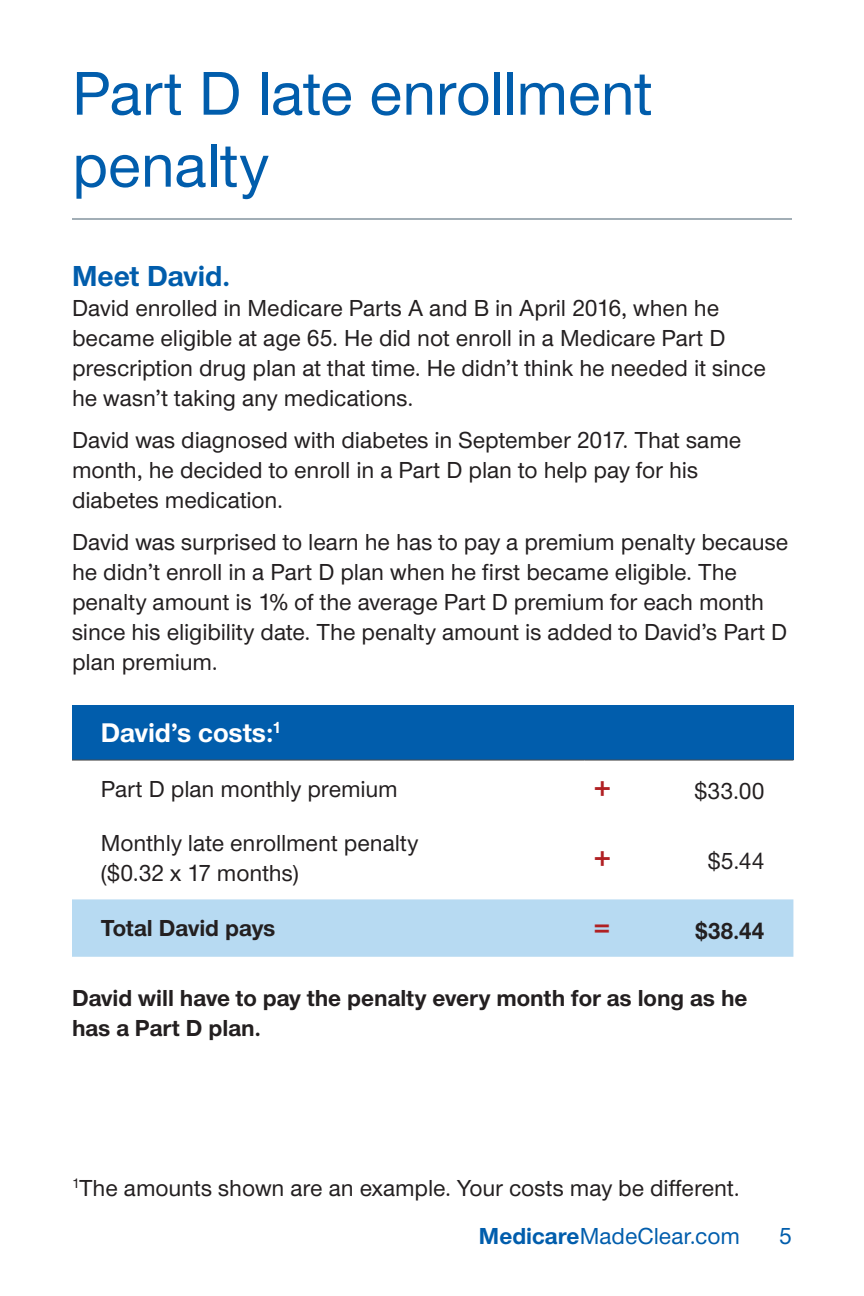
<style>
.page{position:relative;width:864px;height:1296px;background:#fff}
.page>*{position:absolute;margin:0;border:0;box-sizing:border-box;transform-origin:0 0}
.t1{font:500 64px/72px "UHC Sans";letter-spacing:-.01em;color:#015dac}
.t2{font:700 32px "UHC Sans";color:#b02023}
.t3{font:700 32px "UHC Sans";color:#b02023;scale:.95 1}
.t4{font:700 30px "UHC Sans";color:#015dac}
.t5{font:700 28px "UHC Sans";color:#fff}
.t6{font:500 24px/30px "UHC Sans";letter-spacing:-.005em;color:#231f20}
.t7{font:700 24px/30px "UHC Sans";color:#231f20}
.t8{font:500 24px "UHC Sans";color:#015dac}
.t9{font:700 24px "UHC Sans";color:#231f20;scale:.95 1}
.s1{font-weight:700}
</style>
<div class="page">
<hr style="left:72px;top:218px;width:720px;height:2px;background:#a2aeb6">
<div style="left:72px;top:705px;width:721px;height:55px;background:#015dac"></div>
<div style="left:72px;top:899px;width:721px;height:58px;background:#b7daf2"></div>
<hr style="left:72px;top:760px;width:513px;height:1px;background:#4c4c4c">
<hr style="left:585px;top:760px;width:208px;height:1px;background:#4c4c4c">
<h1 class="t1" style="left:72px;top:55px;width:582px">Part D late enrollment penalty</h1>
<p class="t4" style="left:72px;top:256px;width:160px">Meet David.</p>
<p class="t6" style="left:72px;top:292px;width:695px">David enrolled in Medicare Parts A and B in April 2016, when he became eligible at age 65. He did not enroll in a Medicare Part D prescription drug plan at that time. He didn’t think he needed it since he wasn’t taking any medications.</p>
<p class="t6" style="left:72px;top:424px;width:671px">David was diagnosed with diabetes in September 2017. That same month, he decided to enroll in a Part D plan to help pay for his diabetes medication.</p>
<p class="t6" style="left:72px;top:526px;width:718px">David was surprised to learn he has to pay a premium penalty because he didn’t enroll in a Part D plan when he first became eligible. The penalty amount is 1% of the average Part D premium for each month since his eligibility date. The penalty amount is added to David’s Part D plan premium.</p>
<p class="t5" style="left:101px;top:714px;width:182px">David’s costs:<sup>1</sup></p>
<p class="t6" style="left:101px;top:773px;width:299px">Part D plan monthly premium</p>
<h2 class="t2" style="left:594px;top:767px;width:19px">+</h2>
<p class="t6" style="left:694px;top:775px;width:72px">$33.00</p>
<p class="t6" style="left:101px;top:827px;width:319px">Monthly late enrollment penalty ($0.32 x 17 months)</p>
<h2 class="t2" style="left:594px;top:837px;width:19px">+</h2>
<p class="t6" style="left:708px;top:845px;width:58px">$5.44</p>
<p class="t7" style="left:101px;top:912px;width:176px">Total David pays</p>
<h2 class="t3" style="left:594px;top:907px;width:19px">=</h2>
<p class="t9" style="left:695px;top:915px;width:75px">$38.44</p>
<p class="t7" style="left:72px;top:982px;width:677px">David will have to pay the penalty every month for as long as he has a Part D plan.</p>
<p class="t6" style="left:72px;top:1172px;width:669px"><sup>1</sup>The amounts shown are an example. Your costs may be different.</p>
<p class="t8" style="left:479px;top:1220px;width:263px"><span class="s1">Medicare</span>MadeClear.com</p>
<p class="t8" style="left:779px;top:1220px;width:14px">5</p>
</div>
